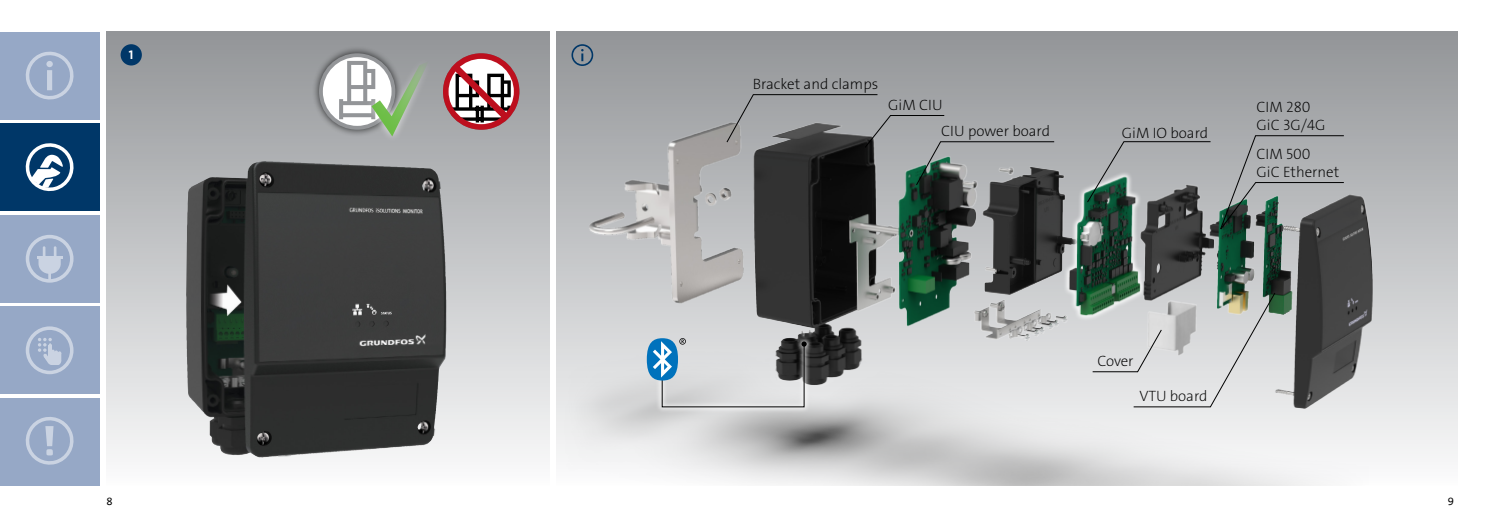
<style>
.page{position:relative;width:1489px;height:525px;background:#fff}
.page>*{position:absolute;margin:0;border:0;box-sizing:border-box;transform-origin:0 0}
.t1{font:15px/18px "Grundfos The Sans V2 OT 2 XL";color:#000}
.t2{font:12.62px "Grundfos The Sans V2 OT 7 B";color:#fff}
.t3{font:11.25px "Grundfos The Sans";color:#000}
</style>
<div class="page">
<svg style="left:106px;top:32px;width:443px;height:426px;background:#8c8d8e"></svg>
<div style="left:0;top:32px;width:99px;height:87px;background:#96a8c6"></div>
<svg style="left:25px;top:51px;width:49px;height:49px"></svg>
<div style="left:0;top:215px;width:99px;height:87px;background:#96a8c6"></div>
<div style="left:0;top:123px;width:99px;height:88px;background:#003768"></div>
<div style="left:0;top:306px;width:99px;height:88px;background:#96a8c6"></div>
<div style="left:0;top:398px;width:99px;height:87px;background:#96a8c6"></div>
<svg style="left:25px;top:143px;width:49px;height:49px"></svg>
<svg style="left:26px;top:235px;width:47px;height:47px"></svg>
<svg style="left:26px;top:326px;width:47px;height:48px"></svg>
<svg style="left:25px;top:417px;width:49px;height:48px"></svg>
<div style="left:556px;top:32px;width:900px;height:453px;background:linear-gradient(to bottom,#929498,#fafbfb)"></div>
<div style="left:121px;top:44px;width:21px;height:21px;background:#003768;border-radius:50%"></div>
<img style="left:186px;top:162px;width:74px;height:174px">
<img style="left:556px;top:85px;width:861px;height:400px">
<svg style="left:726px;top:94px;width:328px;height:91px;background:#858788"></svg>
<svg style="left:1086px;top:141px;width:124px;height:61px;background:#989f9e"></svg>
<svg style="left:1092px;top:292px;width:183px;height:115px;background:#cfd1d0"></svg>
<svg style="left:1219px;top:135px;width:125px;height:94px;background:#959a9b"></svg>
<div style="left:655px;top:335px;width:158px;height:78px;background:#fff;opacity:.75"></div>
<svg style="left:646px;top:338px;width:160px;height:69px;background:#b6c0c6"></svg>
<div style="left:311px;top:46px;width:92px;height:91px;background:#000;opacity:.75"></div>
<svg style="left:443px;top:53px;width:76px;height:77px"></svg>
<div style="left:364px;top:57px;width:69px;height:86px;background:#fff;opacity:.75"></div>
<svg style="left:319px;top:53px;width:110px;height:83px"></svg>
<svg style="left:571px;top:44px;width:22px;height:22px"></svg>
<p class="t2" style="left:129px;top:46px;width:6px">1</p>
<p class="t1" style="left:752px;top:75px;width:127px">Bracket and clamps</p>
<p class="t1" style="left:941px;top:92px;width:110px;line-height:26px;text-indent:-53px">GiM CIU<br>CIU power board</p>
<p class="t1" style="left:1121px;top:124px;width:88px">GiM IO board</p>
<p class="t1" style="left:1256px;top:98px;width:70px">CIM 280<br>GiC 3G/4G</p>
<p class="t1" style="left:1256px;top:145px;width:84px">CIM 500<br>GiC Ethernet</p>
<p class="t1" style="left:1097px;top:352px;width:38px">Cover</p>
<p class="t1" style="left:1139px;top:387px;width:70px">VTU board</p>
<p class="t3" style="left:106px;top:495px;width:8px">8</p>
<p class="t3" style="left:1447px;top:495px;width:8px">9</p>
</div>
